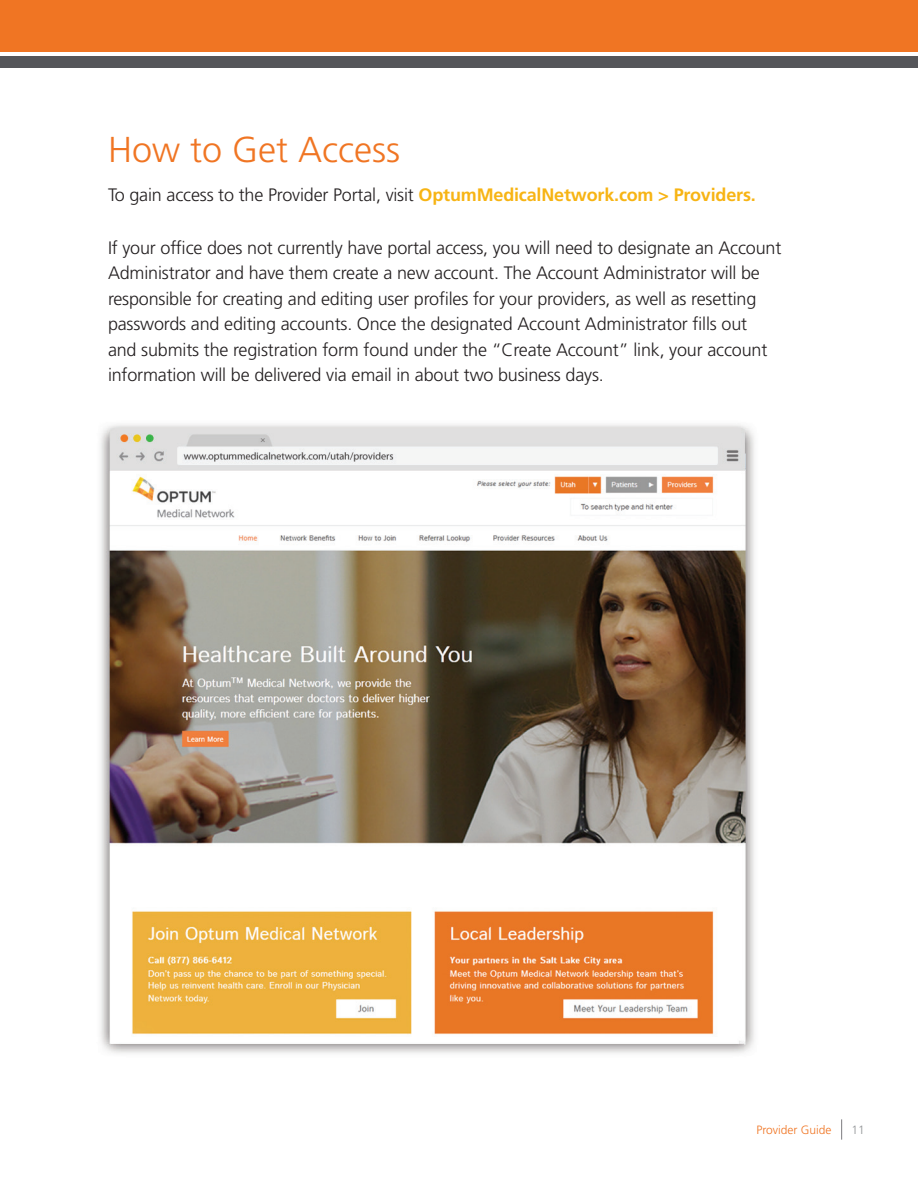
<style>
.page{position:relative;width:918px;height:1188px;background:#fff}
.page>*{position:absolute;margin:0;border:0;box-sizing:border-box;transform-origin:0 0}
.t1{font:300 36px "Frutiger LT Std";color:#f07523}
.t2{font:300 18px/25.5px "Frutiger LT Std";letter-spacing:-.01em;color:#231f20}
.t3{font:300 12px "Frutiger LT Std";color:#f07523}
.t4{font:300 12px "Frutiger LT Std";color:#939598}
.s1{font-weight:700;color:#f7b414}
</style>
<div class="page">
<img style="left:100px;top:424px;width:654px;height:629px">
<div style="left:0;top:0;width:918px;height:52px;background:#f07523"></div>
<div style="left:0;top:56px;width:918px;height:12px;background:#55565a"></div>
<svg style="left:841px;top:1119px;width:1px;height:21px"></svg>
<h1 class="t1" style="left:108px;top:129px;width:294px">How to Get Access</h1>
<p class="t2" style="left:108px;top:182px;width:649px">To gain access to the Provider Portal, visit <span class="s1">OptumMedicalNetwork.com &gt; Providers.</span></p>
<p class="t2" style="left:108px;top:235px;width:675px">If your office does not currently have portal access, you will need to designate an Account Administrator and have them create a new account. The Account Administrator will be responsible for creating and editing user profiles for your providers, as well as resetting passwords and editing accounts. Once the designated Account Administrator fills out<br>and submits the registration form found under the “Create Account” link, your account information will be delivered via email in about two business days.</p>
<p class="t3" style="left:756px;top:1123px;width:77px">Provider Guide</p>
<p class="t4" style="left:852px;top:1123px;width:15px">11</p>
</div>
